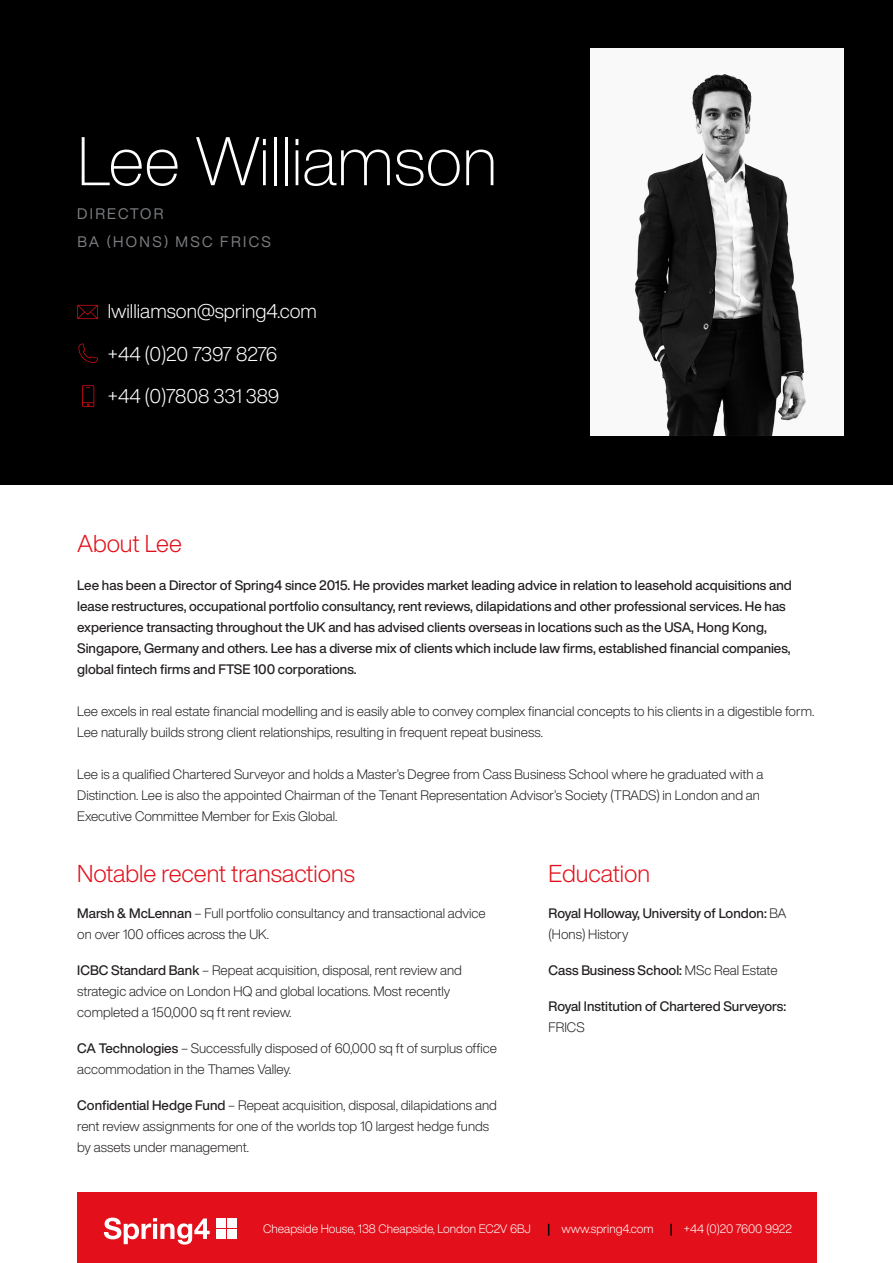
<style>
.page{position:relative;width:893px;height:1263px;background:#fff}
.page>*{position:absolute;margin:0;border:0;box-sizing:border-box;transform-origin:0 0}
.t1{font:300 expanded 67.5px "Helvetica Now Display";color:#fff}
.t2{font:300 24px "Helvetica Now Display";color:#e30f1a}
.t3{font:300 19.5px "Helvetica Now Display";color:#fff}
.t4{font:300 19.5px "Helvetica Now Display";letter-spacing:-.025em;color:#fff}
.t5{font:15px "Helvetica Now Display";letter-spacing:.16em;color:#7c7e81}
.t6{font:300 13.5px/21px "Helvetica Now Display";color:#231f20}
.t7{font:500 13.5px/21px "Helvetica Now Display";color:#231f20}
.t8{font:300 12px "Helvetica Now Display";color:#fff}
.s1{font-weight:500}
.s2{font-weight:300}
</style>
<div class="page">
<div style="left:0;top:0;width:893px;height:485px;background:#000"></div>
<div style="left:77px;top:1193px;width:739px;height:70px;background:#e30f1a"></div>
<svg style="left:104px;top:1217px;width:106px;height:27px"></svg>
<div style="left:216px;top:1218px;width:10px;height:10px;background:#fff"></div>
<div style="left:227px;top:1218px;width:10px;height:10px;background:#fff"></div>
<div style="left:216px;top:1229px;width:10px;height:10px;background:#fff"></div>
<div style="left:227px;top:1229px;width:10px;height:10px;background:#fff"></div>
<svg style="left:82px;top:385px;width:12px;height:22px"></svg>
<svg style="left:77px;top:305px;width:21px;height:14px"></svg>
<svg style="left:78px;top:344px;width:20px;height:19px"></svg>
<svg style="left:548px;top:1224px;width:1px;height:12px"></svg>
<svg style="left:670px;top:1224px;width:2px;height:12px"></svg>
<img style="left:590px;top:48px;width:253px;height:387px">
<p class="t1" style="left:77px;top:116px;width:422px">Lee Williamson</p>
<p class="t5" style="left:77px;top:203px;width:88px">DIRECTOR</p>
<p class="t5" style="left:77px;top:231px;width:195px">BA (HONS) MSC FRICS</p>
<p class="t3" style="left:108px;top:298px;width:211px">lwilliamson@spring4.com</p>
<p class="t4" style="left:108px;top:341px;width:171px">+44 (0)20 7397 8276</p>
<p class="t3" style="left:108px;top:383px;width:173px">+44 (0)7808 331 389</p>
<p class="t2" style="left:77px;top:527px;width:106px">About Lee</p>
<p class="t7" style="left:77px;top:574px;width:716px">Lee has been a Director of Spring4 since 2015. He provides market leading advice in relation to leasehold acquisitions and lease restructures, occupational portfolio consultancy, rent reviews, dilapidations and other professional services. He has experience transacting throughout the UK and has advised clients overseas in locations such as the USA, Hong Kong, Singapore, Germany and others. Lee has a diverse mix of clients which include law firms, established financial companies, global fintech firms and FTSE 100 corporations.</p>
<p class="t6" style="left:77px;top:700px;width:738px">Lee excels in real estate financial modelling and is easily able to convey complex financial concepts to his clients in a digestible form.<br>Lee naturally builds strong client relationships, resulting in frequent repeat business.</p>
<p class="t6" style="left:77px;top:763px;width:687px">Lee is a qualified Chartered Surveyor and holds a Master’s Degree from Cass Business School where he graduated with a<br>Distinction. Lee is also the appointed Chairman of the Tenant Representation Advisor’s Society (TRADS) in London and an<br>Executive Committee Member for Exis Global.</p>
<p class="t2" style="left:77px;top:858px;width:279px">Notable recent transactions</p>
<p class="t6" style="left:77px;top:902px;width:410px"><span class="s1">Marsh &amp; McLennan</span> – Full portfolio consultancy and transactional advice on over 100 offices across the UK.</p>
<p class="t6" style="left:77px;top:959px;width:386px"><span class="s1">ICBC Standard Bank</span> – Repeat acquisition, disposal, rent review and strategic advice on London HQ and global locations. Most recently completed a 150,000 sq ft rent review.</p>
<p class="t6" style="left:77px;top:1037px;width:421px"><span class="s1">CA Technologies</span> – Successfully disposed of 60,000 sq ft of surplus office accommodation in the Thames Valley.</p>
<p class="t6" style="left:77px;top:1094px;width:421px"><span class="s1">Confidential Hedge Fund</span> – Repeat acquisition, disposal, dilapidations and rent review assignments for one of the worlds top 10 largest hedge funds by assets under management.</p>
<p class="t2" style="left:549px;top:858px;width:103px">Education</p>
<p class="t7" style="left:549px;top:902px;width:240px">Royal Holloway, University of London: <span class="s2">BA (Hons) History</span></p>
<p class="t7" style="left:549px;top:959px;width:231px">Cass Business School: <span class="s2">MSc Real Estate</span></p>
<p class="t7" style="left:549px;top:995px;width:239px">Royal Institution of Chartered Surveyors:<br><span class="s2">FRICS</span></p>
<p class="t8" style="left:263px;top:1221px;width:269px">Cheapside House, 138 Cheapside, London EC2V 6BJ</p>
<p class="t8" style="left:561px;top:1221px;width:94px">www.spring4.com</p>
<p class="t8" style="left:684px;top:1221px;width:110px">+44 (0)20 7600 9922</p>
</div>
